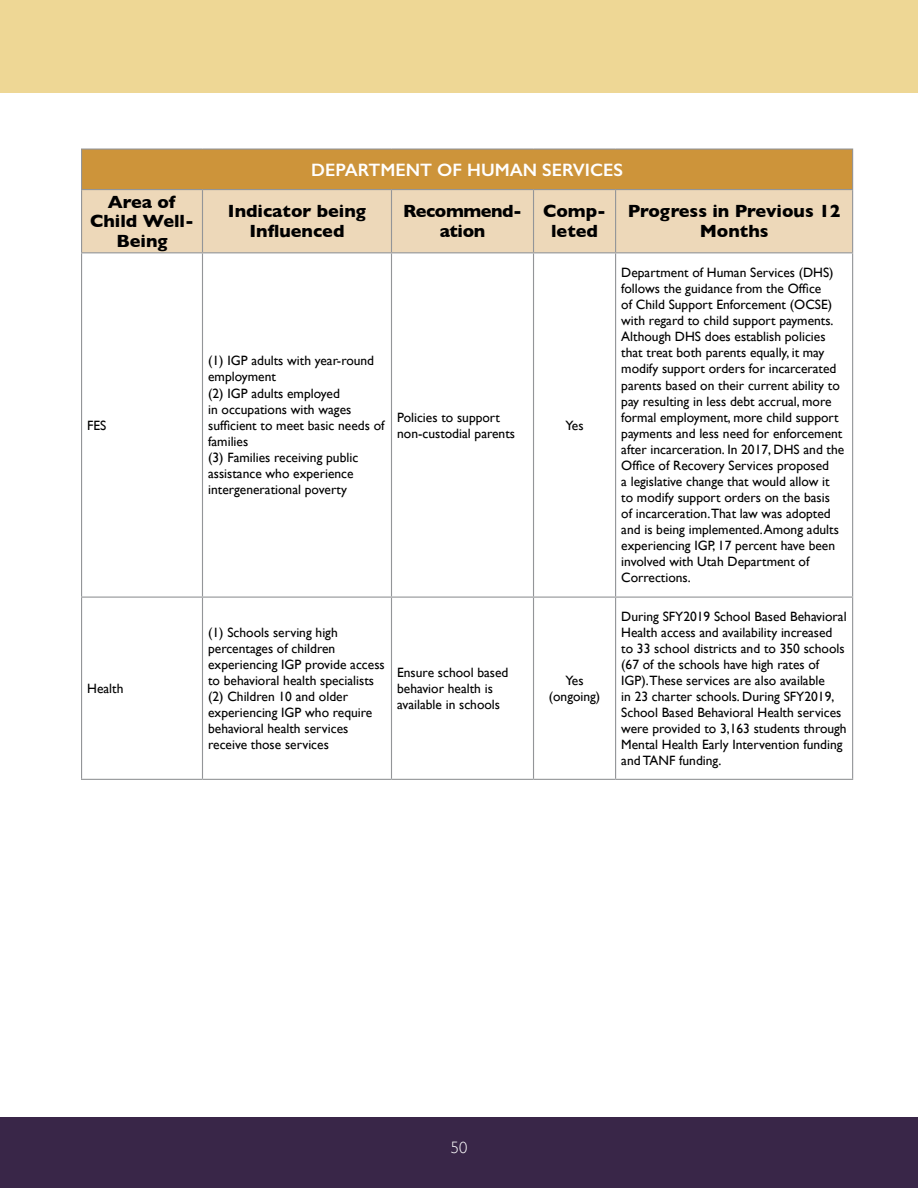
<style>
.page{position:relative;width:918px;height:1188px;background:#fff}
.page>*{position:absolute;margin:0;border:0;box-sizing:border-box;transform-origin:0 0}
.t1{font:700 18px/19.8px "Gill Sans";color:#000;text-align:center}
.t2{font:600 18px "Gill Sans";color:#fff}
.t3{font:700 18px/19.8px "Gill Sans";letter-spacing:-.025em;color:#000;text-align:center}
.t4{font:300 16.5px "Gill Sans";color:#fff}
.t5{font:13.5px/16px "Gill Sans";color:#000}
</style>
<div class="page">
<div style="left:0;top:1117px;width:918px;height:71px;background:#392648"></div>
<div style="left:0;top:0;width:918px;height:93px;background:#eed795"></div>
<div style="left:82px;top:149px;width:771px;height:41px;background:#cd943a"></div>
<div style="left:82px;top:190px;width:770px;height:62px;background:#edd8b9"></div>
<hr style="left:81px;top:148px;width:121px;height:2px;background:#939598">
<hr style="left:81px;top:150px;width:1px;height:39px;background:#939598">
<hr style="left:202px;top:148px;width:190px;height:2px;background:#939598">
<hr style="left:392px;top:148px;width:142px;height:2px;background:#939598">
<hr style="left:534px;top:148px;width:82px;height:2px;background:#939598">
<hr style="left:616px;top:148px;width:237px;height:2px;background:#939598">
<hr style="left:852px;top:150px;width:1px;height:39px;background:#939598">
<hr style="left:81px;top:189px;width:121px;height:1px;background:#939598">
<hr style="left:81px;top:190px;width:1px;height:62px;background:#939598">
<hr style="left:202px;top:189px;width:190px;height:1px;background:#939598">
<hr style="left:202px;top:190px;width:1px;height:62px;background:#939598">
<hr style="left:392px;top:189px;width:142px;height:1px;background:#939598">
<hr style="left:391px;top:190px;width:1px;height:62px;background:#939598">
<hr style="left:534px;top:189px;width:82px;height:1px;background:#939598">
<hr style="left:533px;top:190px;width:1px;height:62px;background:#939598">
<hr style="left:616px;top:189px;width:237px;height:1px;background:#939598">
<hr style="left:615px;top:190px;width:1px;height:62px;background:#939598">
<hr style="left:852px;top:190px;width:1px;height:62px;background:#939598">
<hr style="left:81px;top:252px;width:121px;height:1px;background:#939598">
<hr style="left:81px;top:253px;width:1px;height:344px;background:#939598">
<hr style="left:202px;top:252px;width:190px;height:1px;background:#939598">
<hr style="left:202px;top:253px;width:1px;height:344px;background:#939598">
<hr style="left:392px;top:252px;width:142px;height:1px;background:#939598">
<hr style="left:391px;top:253px;width:1px;height:344px;background:#939598">
<hr style="left:534px;top:252px;width:82px;height:1px;background:#939598">
<hr style="left:533px;top:253px;width:1px;height:344px;background:#939598">
<hr style="left:616px;top:252px;width:237px;height:1px;background:#939598">
<hr style="left:615px;top:253px;width:1px;height:344px;background:#939598">
<hr style="left:852px;top:253px;width:1px;height:344px;background:#939598">
<hr style="left:81px;top:597px;width:121px;height:1px;background:#939598">
<hr style="left:81px;top:598px;width:1px;height:181px;background:#939598">
<hr style="left:202px;top:597px;width:190px;height:1px;background:#939598">
<hr style="left:202px;top:598px;width:1px;height:181px;background:#939598">
<hr style="left:392px;top:597px;width:142px;height:1px;background:#939598">
<hr style="left:391px;top:598px;width:1px;height:181px;background:#939598">
<hr style="left:534px;top:597px;width:82px;height:1px;background:#939598">
<hr style="left:533px;top:598px;width:1px;height:181px;background:#939598">
<hr style="left:616px;top:597px;width:237px;height:1px;background:#939598">
<hr style="left:615px;top:598px;width:1px;height:181px;background:#939598">
<hr style="left:852px;top:598px;width:1px;height:181px;background:#939598">
<hr style="left:81px;top:779px;width:121px;height:1px;background:#939598">
<hr style="left:202px;top:779px;width:190px;height:1px;background:#939598">
<hr style="left:392px;top:779px;width:142px;height:1px;background:#939598">
<hr style="left:534px;top:779px;width:82px;height:1px;background:#939598">
<hr style="left:616px;top:779px;width:237px;height:1px;background:#939598">
<h1 class="t2" style="left:311px;top:159px;width:313px">DEPARTMENT OF HUMAN SERVICES</h1>
<h1 class="t1" style="left:90px;top:191px;width:105px">Area of<br>Child Well-<br>Being</h1>
<h1 class="t1" style="left:228px;top:201px;width:140px">Indicator being<br>Influenced</h1>
<h1 class="t3" style="left:403px;top:201px;width:120px">Recommend&shy;ation</h1>
<h1 class="t1" style="left:543px;top:201px;width:64px">Comp&shy;leted</h1>
<h1 class="t1" style="left:628px;top:201px;width:214px">Progress in Previous 12<br>Months</h1>
<p class="t5" style="left:87px;top:417px;width:21px">FES</p>
<p class="t5" style="left:87px;top:680px;width:38px">Health</p>
<p class="t5" style="left:208px;top:353px;width:178px">(1) IGP adults with year-round employment<br>(2) IGP adults employed<br>in occupations with wages sufficient to meet basic needs of families<br>(3) Families receiving public assistance who experience intergenerational poverty</p>
<p class="t5" style="left:397px;top:409px;width:119px">Policies to support non-custodial parents</p>
<p class="t5" style="left:566px;top:417px;width:20px">Yes</p>
<p class="t5" style="left:208px;top:624px;width:178px">(1) Schools serving high percentages of children experiencing IGP provide access to behavioral health specialists (2) Children 10 and older experiencing IGP who require behavioral health services receive those services</p>
<p class="t5" style="left:397px;top:664px;width:113px">Ensure school based behavior health is available in schools</p>
<p class="t5" style="left:549px;top:672px;width:53px;text-align:center">Yes (ongoing)</p>
<p class="t5" style="left:621px;top:264px;width:225px">Department of Human Services (DHS) follows the guidance from the Office<br>of Child Support Enforcement (OCSE) with regard to child support payments.<br>Although DHS does establish policies that treat both parents equally, it may modify support orders for incarcerated parents based on their current ability to pay resulting in less debt accrual, more formal employment, more child support payments and less need for enforcement after incarceration. In 2017, DHS and the Office of Recovery Services proposed<br>a legislative change that would allow it to modify support orders on the basis<br>of incarceration.That law was adopted and is being implemented. Among adults experiencing IGP, 17 percent have been involved with Utah Department of Corrections.</p>
<p class="t5" style="left:621px;top:608px;width:227px">During SFY2019 School Based Behavioral Health access and availability increased to 33 school districts and to 350 schools (67 of the schools have high rates of IGP).These services are also available<br>in 23 charter schools. During SFY2019, School Based Behavioral Health services were provided to 3,163 students through Mental Health Early Intervention funding and TANF funding.</p>
<p class="t4" style="left:451px;top:1134px;width:18px">50</p>
</div>
